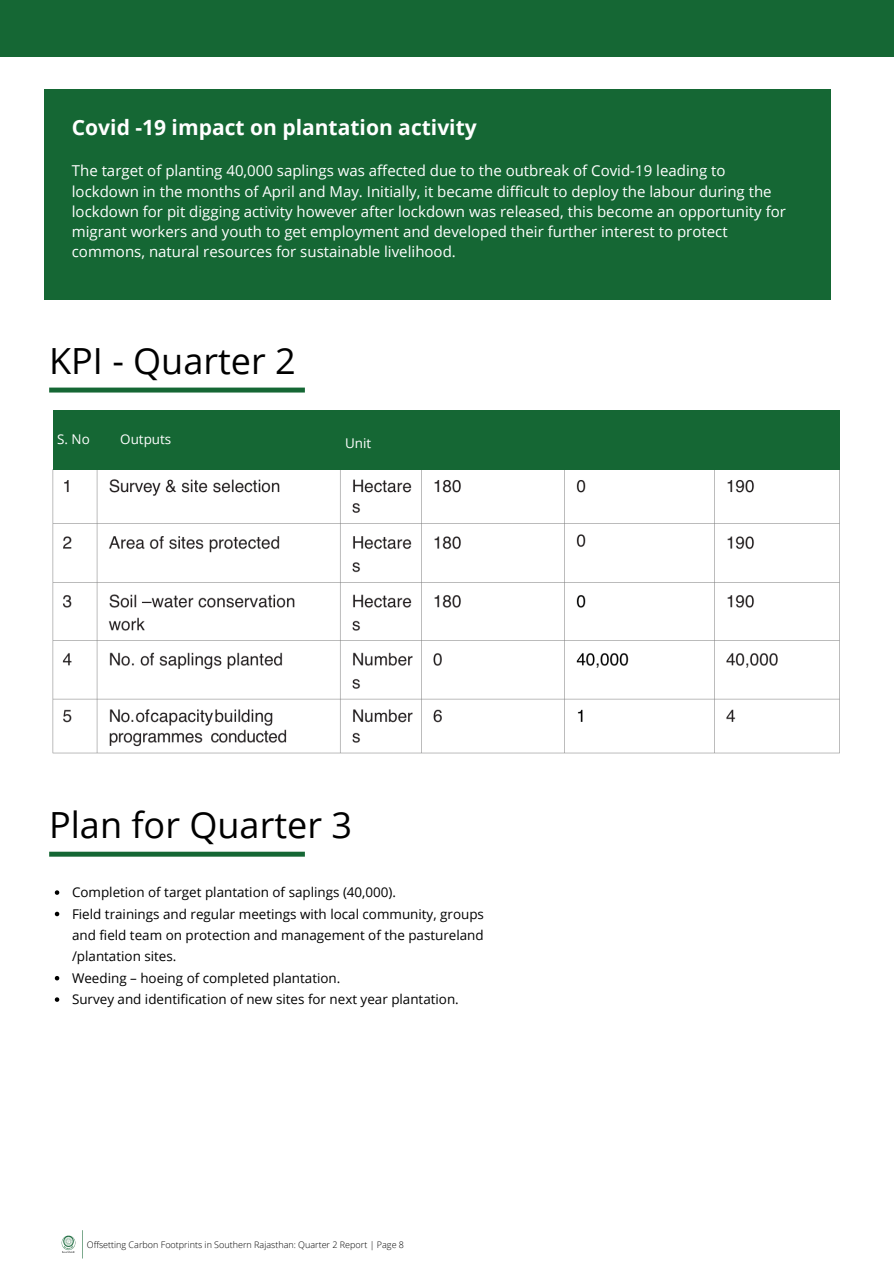
<style>
.page{position:relative;width:894px;height:1264px;background:#fff}
.page>*{position:absolute;margin:0;border:0;box-sizing:border-box;transform-origin:0 0}
.t1{font:36px "Open Sans";color:#000}
.t2{font:700 21px "Open Sans";color:#fff}
.t3{font:15px/20.2px "Open Sans";color:#fff}
.t4{font:13.35px/21.5px "Open Sans";color:#000}
.t5{font:13.35px/17.9px "Open Sans";color:#fff}
.t6{font:300 9px "Open Sans";color:#000}
</style>
<div class="page">
<div style="left:0;top:0;width:893px;height:57px;background:#156734"></div>
<img style="left:61px;top:1235px;width:15px;height:18px">
<svg style="left:82px;top:1230px;width:1px;height:28px"></svg>
<svg style="left:49px;top:387px;width:256px;height:5px"></svg>
<img style="left:52px;top:470px;width:788px;height:284px">
<div style="left:53px;top:410px;width:786px;height:60px;background:#156734"></div>
<svg style="left:49px;top:851px;width:256px;height:5px"></svg>
<svg style="left:55px;top:890px;width:4px;height:4px"></svg>
<svg style="left:55px;top:911px;width:4px;height:5px"></svg>
<svg style="left:55px;top:976px;width:4px;height:4px"></svg>
<svg style="left:55px;top:997px;width:4px;height:4px"></svg>
<div style="left:44px;top:89px;width:786px;height:210px;background:#156734"></div>
<h2 class="t2" style="left:72px;top:113px;width:406px">Covid -19 impact on plantation activity</h2>
<p class="t3" style="left:72px;top:160px;width:715px">The target of planting 40,000 saplings was affected due to the outbreak of Covid-19 leading to lockdown in the months of April and May. Initially, it became difficult to deploy the labour during the lockdown for pit digging activity however after lockdown was released, this become an opportunity for migrant workers and youth to get employment and developed their further interest to protect commons, natural resources for sustainable livelihood.</p>
<p class="t5" style="left:422px;top:164px;width:95px">Achieved in Q1 and Q2</p>
<p class="t5" style="left:563px;top:164px;width:74px">Planned for<br>Q3</p>
<p class="t5" style="left:714px;top:179px;width:39px">target</p>
<h1 class="t1" style="left:49px;top:336px;width:248px">KPI - Quarter 2</h1>
<p class="t5" style="left:57px;top:429px;width:34px">S. No</p>
<p class="t5" style="left:120px;top:429px;width:52px">Outputs</p>
<p class="t5" style="left:345px;top:434px;width:28px">Unit</p>
<h1 class="t1" style="left:49px;top:799px;width:304px">Plan for Quarter 3</h1>
<p class="t4" style="left:72px;top:881px;width:413px">Completion of target plantation of saplings (40,000).<br>Field trainings and regular meetings with local community, groups and field team on protection and management of the pastureland /plantation sites.<br>Weeding – hoeing of completed plantation.<br>Survey and identification of new sites for next year plantation.</p>
<p class="t6" style="left:87px;top:1238px;width:319px">Offsetting Carbon Footprints in Southern Rajasthan: Quarter 2 Report | Page 8</p>
</div>
